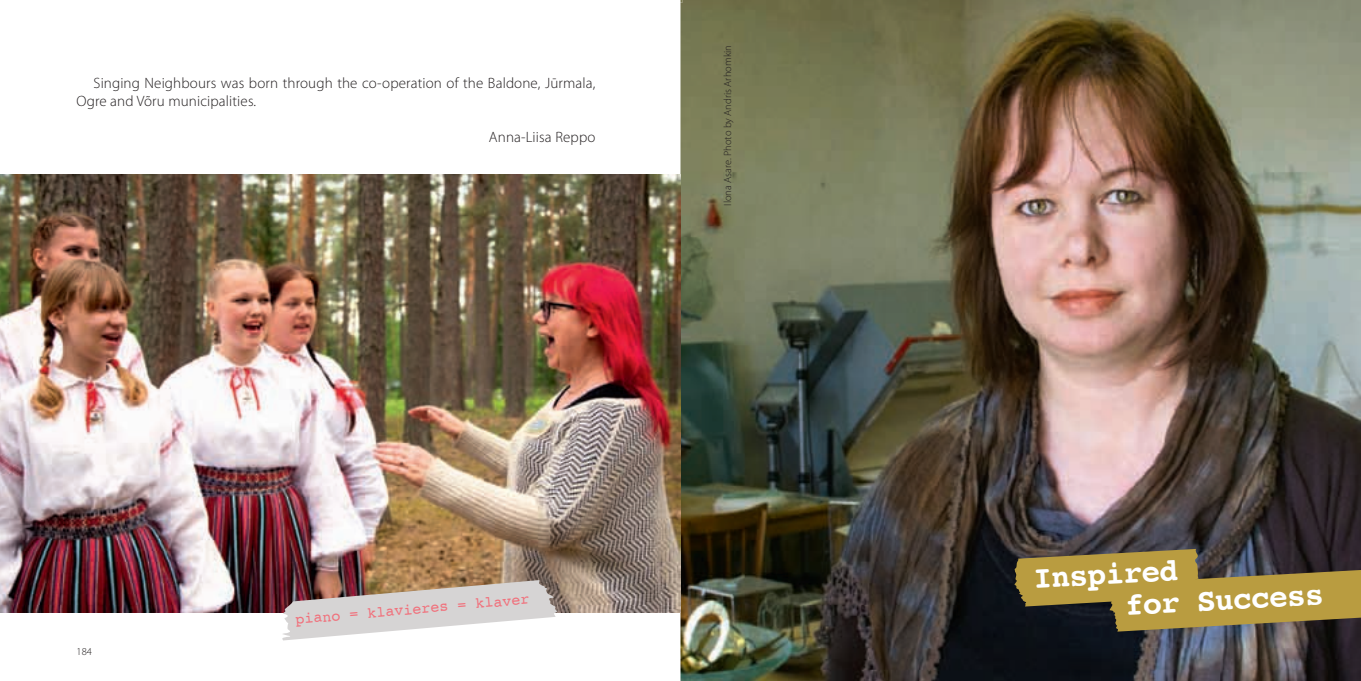
<style>
.page{position:relative;width:1361px;height:681px;background:#fff}
.page>*{position:absolute;margin:0;border:0;box-sizing:border-box;transform-origin:0 0}
.t1{font:700 31.5px/31.5px "Courier 10 Pitch TL";color:#fff}
.t2{font:300 15px/18px "Myriad Pro";letter-spacing:.01em;color:#231f20}
.t3{font:15px "Courier 10 Pitch TL";color:#f1707b}
.t4{font:300 10.5px "Myriad Pro";color:#231f20}
</style>
<div class="page">
<img style="left:680px;top:0;width:681px;height:680px">
<img style="left:0;top:174px;width:680px;height:438px">
<svg style="left:282px;top:579px;width:275px;height:61px"></svg>
<svg style="left:1014px;top:548px;width:347px;height:83px;background:#89753c"></svg>
<p class="t2" style="left:77px;top:74px;width:520px;text-indent:17px">Singing Neighbours was born through the co-operation of the Baldone, Jūrmala,<br>Ogre and Võru municipalities.</p>
<p class="t2" style="left:489px;top:128px;width:108px">Anna-Liisa Reppo</p>
<p class="t4" style="left:722px;top:205px;width:162px;rotate:-90deg">Ilona Asare. Photo by Andris Arhomkin</p>
<p class="t4" style="left:77px;top:645px;width:17px">184</p>
<p class="t3" style="left:295px;top:610px;width:236px;rotate:-5deg">piano = klavieres = klaver</p>
<h1 class="t1" style="left:1122px;top:558px;width:201px;text-indent:-90px;rotate:-3deg">Inspired<br>for Success</h1>
</div>
